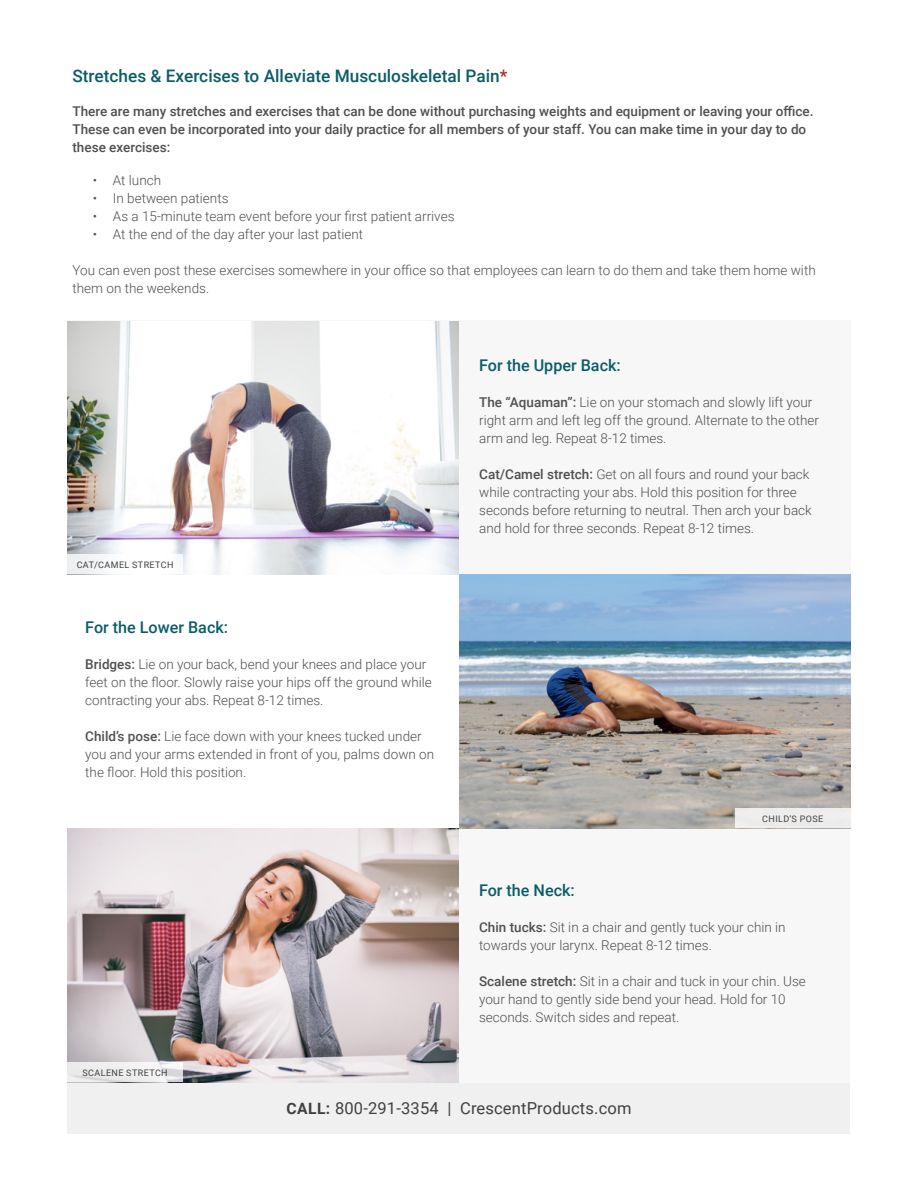
<style>
.page{position:relative;width:918px;height:1188px;background:#fff}
.page>*{position:absolute;margin:0;border:0;box-sizing:border-box;transform-origin:0 0}
.t1{font:500 17.25px "Roboto";color:#0a5d67}
.t2{font:16.5px "Roboto";letter-spacing:.01em;color:#404040}
.t3{font:500 16.2px "Roboto";color:#0a5d67}
.t4{font:300 13.5px/18px "Roboto";color:#505050}
.t5{font:500 13.5px/18px "Roboto";color:#505050}
.t6{font:9px "Roboto";letter-spacing:.045em;color:#404040}
.s1{color:#b72226}
.s2{font-weight:500}
.s3{font-weight:700;font-size:15.6px}
</style>
<div class="page">
<div style="left:68px;top:321px;width:782px;height:254px;background:#f7f7f7"></div>
<div style="left:68px;top:1082px;width:782px;height:52px;background:#f0f0f0"></div>
<div style="left:68px;top:828px;width:782px;height:254px;background:#f7f7f7"></div>
<img style="left:68px;top:321px;width:391px;height:253px">
<img style="left:459px;top:575px;width:391px;height:253px">
<div style="left:65px;top:554px;width:118px;height:20px;background:#fff"></div>
<div style="left:735px;top:809px;width:117px;height:19px;background:#eeedec"></div>
<img style="left:68px;top:828px;width:391px;height:254px">
<svg style="left:67px;top:1062px;width:116px;height:20px;fill:#eeedee"></svg>
<p class="t1" style="left:72px;top:64px;width:436px">Stretches &amp; Exercises to Alleviate Musculoskeletal Pain<span class="s1">*</span></p>
<p class="t5" style="left:72px;top:102px;width:742px">There are many stretches and exercises that can be done without purchasing weights and equipment or leaving your office.<br>These can even be incorporated into your daily practice for all members of your staff. You can make time in your day to do these exercises:</p>
<p class="t4" style="left:93px;top:171px;width:70px">• At lunch</p>
<p class="t4" style="left:93px;top:189px;width:137px">• In between patients</p>
<p class="t4" style="left:93px;top:207px;width:363px">• As a 15-minute team event before your first patient arrives</p>
<p class="t4" style="left:93px;top:225px;width:272px">• At the end of the day after your last patient</p>
<p class="t4" style="left:72px;top:261px;width:745px">You can even post these exercises somewhere in your office so that employees can learn to do them and take them home with them on the weekends.</p>
<p class="t6" style="left:77px;top:558px;width:98px">CAT/CAMEL STRETCH</p>
<p class="t3" style="left:85px;top:616px;width:144px">For the Lower Back:</p>
<p class="t4" style="left:85px;top:654px;width:348px"><span class="s2">Bridges:</span> Lie on your back, bend your knees and place your feet on the floor. Slowly raise your hips off the ground while contracting your abs. Repeat 8-12 times.</p>
<p class="t4" style="left:85px;top:726px;width:350px"><span class="s2">Child’s pose:</span> Lie face down with your knees tucked under you and your arms extended in front of you, palms down on the floor. Hold this position.</p>
<p class="t6" style="left:83px;top:1066px;width:87px">SCALENE STRETCH</p>
<p class="t3" style="left:479px;top:354px;width:143px">For the Upper Back:</p>
<p class="t4" style="left:479px;top:393px;width:341px"><span class="s2">The “Aquaman”:</span> Lie on your stomach and slowly lift your right arm and left leg off the ground. Alternate to the other arm and leg. Repeat 8-12 times.</p>
<p class="t4" style="left:479px;top:465px;width:334px"><span class="s2">Cat/Camel stretch:</span> Get on all fours and round your back while contracting your abs. Hold this position for three seconds before returning to neutral. Then arch your back and hold for three seconds. Repeat 8-12 times.</p>
<p class="t6" style="left:762px;top:813px;width:62px">CHILD’S POSE</p>
<p class="t3" style="left:479px;top:879px;width:97px">For the Neck:</p>
<p class="t4" style="left:479px;top:918px;width:308px"><span class="s2">Chin tucks:</span> Sit in a chair and gently tuck your chin in towards your larynx. Repeat 8-12 times.</p>
<p class="t4" style="left:479px;top:972px;width:328px"><span class="s2">Scalene stretch:</span> Sit in a chair and tuck in your chin. Use your hand to gently side bend your head. Hold for 10 seconds. Switch sides and repeat.</p>
<p class="t2" style="left:287px;top:1096px;width:347px"><span class="s3">CALL:</span> 800-291-3354 | CrescentProducts.com</p>
</div>
